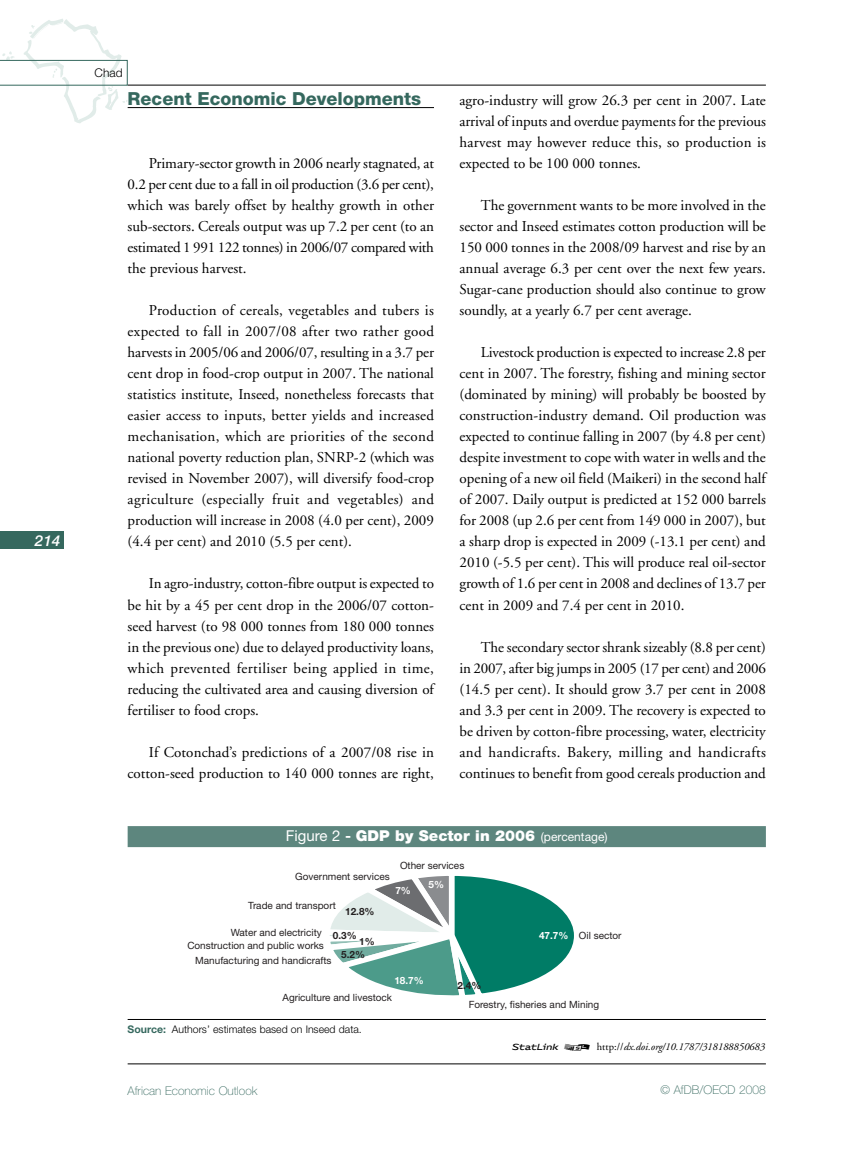
<style>
.page{position:relative;width:851px;height:1149px;background:#fff}
.page>*{position:absolute;margin:0;border:0;box-sizing:border-box;transform-origin:0 0}
.t1{font:800 18px "Helvetica Neue";color:#35685e}
.t2{font:15px/21px "Adobe Garamond";color:#000;text-align:justify}
.t3{font:900 15px "Helvetica Neue";color:#fff}
.t4{font:italic 500 15px "Helvetica Neue";color:#fff}
.t5{font:100 12px "Helvetica Neue";color:#35685e}
.t6{font:300 12px "Helvetica Neue";color:#000}
.t7{font:300 10.5px "Helvetica Neue";color:#000}
.t8{font:italic 10.5px "Adobe Garamond";color:#000}
.t9{font:10.05px/13px "Helvetica Neue";color:#231f20;text-align:right}
.t10{font:700 10.05px/13.2px "Helvetica Neue";color:#231f20}
.t11{font:700 10.05px "Helvetica Neue";color:#fff}
.s1{font-weight:400}
.s2{font-weight:700}
.s3{font-weight:400;font-size:12px}
.s4{font-weight:700;color:#35685e}
.s5{font-weight:700;color:#fff}
.s6{font-family:"Stat Link";font-style:normal}
.s7{font-style:normal}
</style>
<div class="page">
<hr style="left:128px;top:85px;width:637px;height:1px;background:#000">
<hr style="left:128px;top:1063px;width:637px;height:1px;background:#000">
<div style="left:0;top:531px;width:64px;height:18px;background:#35685e"></div>
<svg style="left:0;top:19px;width:128px;height:104px"></svg>
<svg style="left:329px;top:875px;width:245px;height:121px"></svg>
<div style="left:128px;top:825px;width:637px;height:21px;background:#5d867e"></div>
<hr style="left:128px;top:1018px;width:637px;height:1px;background:#000">
<hr style="left:128px;top:107px;width:306px;height:1px;background:#000">
<p class="t4" style="left:35px;top:535px;width:27px">214</p>
<p class="t6" style="left:95px;top:69px;width:30px">Chad</p>
<p class="t1" style="left:128px;top:92px;width:295px">Recent Economic Developments</p>
<p class="t2" style="left:128px;top:154px;width:308px;text-indent:21px">Primary-sector growth in 2006 nearly stagnated, at 0.2 per cent due to a fall in oil production (3.6 per cent), which was barely offset by healthy growth in other sub-sectors. Cereals output was up 7.2 per cent (to an estimated 1 991 122 tonnes) in 2006/07 compared with the previous harvest.</p>
<p class="t2" style="left:128px;top:301px;width:308px;text-indent:21px">Production of cereals, vegetables and tubers is expected to fall in 2007/08 after two rather good harvests in 2005/06 and 2006/07, resulting in a 3.7 per cent drop in food-crop output in 2007. The national statistics institute, Inseed, nonetheless forecasts that easier access to inputs, better yields and increased mechanisation, which are priorities of the second national poverty reduction plan, SNRP-2 (which was revised in November 2007), will diversify food-crop agriculture (especially fruit and vegetables) and production will increase in 2008 (4.0 per cent), 2009 (4.4 per cent) and 2010 (5.5 per cent).</p>
<p class="t2" style="left:128px;top:574px;width:308px;text-indent:21px">In agro-industry, cotton-fibre output is expected to be hit by a 45 per cent drop in the 2006/07 cotton&shy;seed harvest (to 98 000 tonnes from 180 000 tonnes in the previous one) due to delayed productivity loans, which prevented fertiliser being applied in time, reducing the cultivated area and causing diversion of fertiliser to food crops.</p>
<p class="t2" style="left:128px;top:742px;width:308px;text-align:right">If Cotonchad’s predictions of a 2007/08 rise in cotton-seed production to 140 000 tonnes are right,</p>
<p class="t2" style="left:459px;top:91px;width:308px">agro-industry will grow 26.3 per cent in 2007. Late arrival of inputs and overdue payments for the previous harvest may however reduce this, so production is expected to be 100 000 tonnes.</p>
<p class="t2" style="left:459px;top:196px;width:308px;text-indent:21px">The government wants to be more involved in the sector and Inseed estimates cotton production will be 150 000 tonnes in the 2008/09 harvest and rise by an annual average 6.3 per cent over the next few years.<br>Sugar-cane production should also continue to grow soundly, at a yearly 6.7 per cent average.</p>
<p class="t2" style="left:459px;top:343px;width:308px;text-indent:21px">Livestock production is expected to increase 2.8 per cent in 2007. The forestry, fishing and mining sector (dominated by mining) will probably be boosted by construction-industry demand. Oil production was expected to continue falling in 2007 (by 4.8 per cent) despite investment to cope with water in wells and the opening of a new oil field (Maikeri) in the second half of 2007. Daily output is predicted at 152 000 barrels for 2008 (up 2.6 per cent from 149 000 in 2007), but a sharp drop is expected in 2009 (-13.1 per cent) and 2010 (-5.5 per cent). This will produce real oil-sector growth of 1.6 per cent in 2008 and declines of 13.7 per cent in 2009 and 7.4 per cent in 2010.</p>
<p class="t2" style="left:459px;top:637px;width:308px;text-indent:21px">The secondary sector shrank sizeably (8.8 per cent) in 2007, after big jumps in 2005 (17 per cent) and 2006 (14.5 per cent). It should grow 3.7 per cent in 2008 and 3.3 per cent in 2009. The recovery is expected to be driven by cotton-fibre processing, water, electricity and handicrafts. Bakery, milling and handicrafts continues to benefit from good cereals production and</p>
<p class="t3" style="left:286px;top:829px;width:323px"><span class="s1">Figure 2</span> <span class="s2">-</span> GDP by Sector in 2006 <span class="s3">(percentage)</span></p>
<p class="t9" style="left:400px;top:859px;width:66px">Other services</p>
<p class="t9" style="left:295px;top:870px;width:96px">Government services</p>
<p class="t9" style="left:248px;top:899px;width:89px">Trade and transport</p>
<p class="t9" style="left:187px;top:926px;width:138px">Water and electricity<br>Construction and public works</p>
<p class="t9" style="left:195px;top:954px;width:138px">Manufacturing and handicrafts</p>
<p class="t9" style="left:282px;top:991px;width:111px">Agriculture and livestock</p>
<p class="t11" style="left:428px;top:880px;width:17px">5%</p>
<p class="t11" style="left:395px;top:886px;width:17px">7%</p>
<p class="t10" style="left:345px;top:905px;width:31px">12.8%</p>
<p class="t10" style="left:333px;top:929px;width:25px">0.3%</p>
<p class="t10" style="left:341px;top:935px;width:35px;text-indent:18px">1%<br>5.2%</p>
<p class="t11" style="left:394px;top:976px;width:31px">18.7%</p>
<p class="t7" style="left:128px;top:1024px;width:236px"><span class="s4">Source:</span> Authors’ estimates based on Inseed data.</p>
<p class="t10" style="left:457px;top:979px;width:25px">2.4%</p>
<p class="t9" style="left:539px;top:929px;width:84px"><span class="s5">47.7%</span> Oil sector</p>
<p class="t9" style="left:468px;top:998px;width:132px">Forestry, fisheries and Mining</p>
<p class="t8" style="left:511px;top:1042px;width:255px"><span class="s6">1 2</span> <span class="s7">http://</span>dx.doi.org/10.1787/318188850683</p>
<p class="t5" style="left:128px;top:1086px;width:131px">African Economic Outlook</p>
<p class="t5" style="left:660px;top:1084px;width:107px">© AfDB/OECD 2008</p>
</div>
